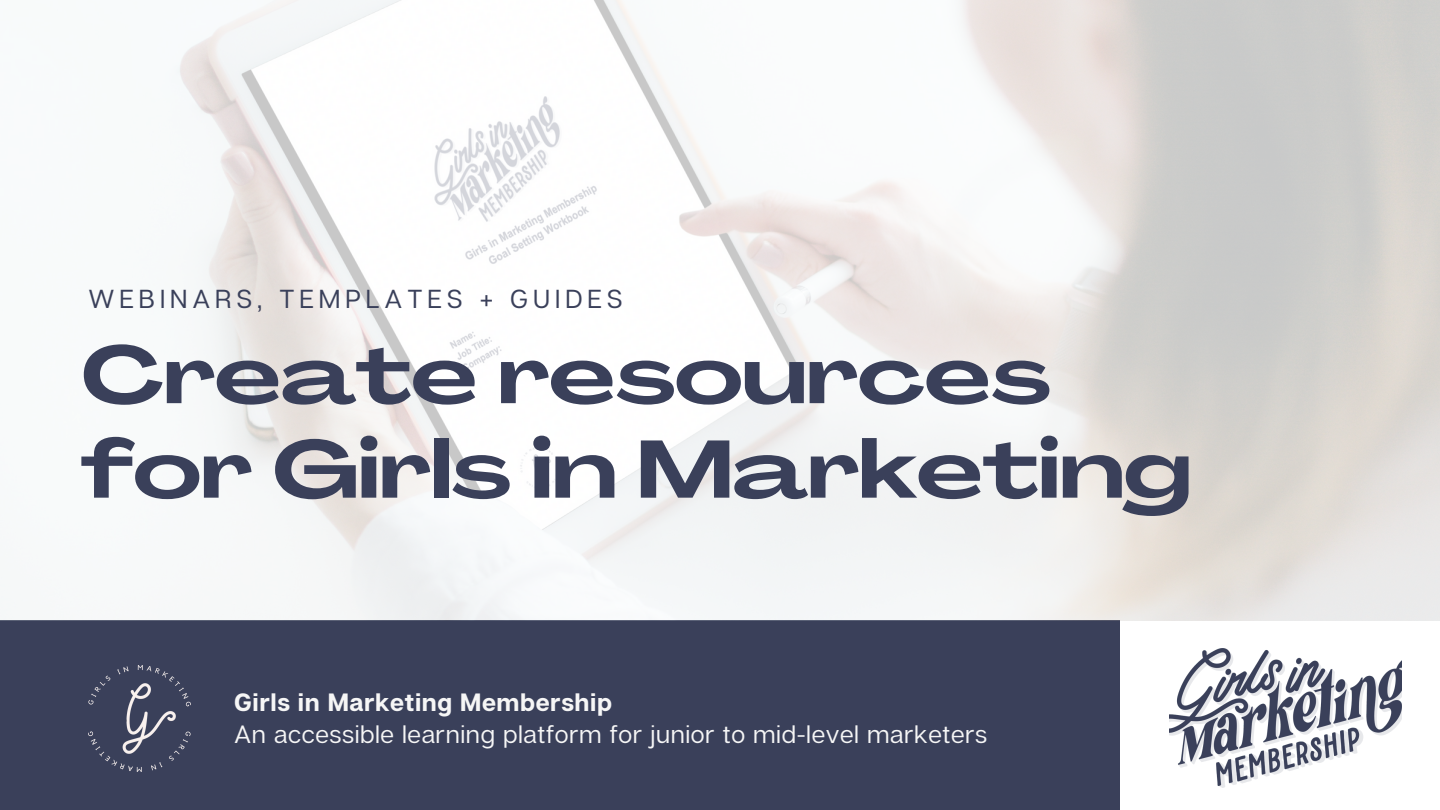
<style>
.page{position:relative;width:1440px;height:810px;background:#fff}
.page>*{position:absolute;margin:0;border:0;box-sizing:border-box;transform-origin:0 0}
.t1{font:700 80.3px/94.5px "Agrandir Grand";letter-spacing:-.01em;color:#3a405a}
.t2{font:26px "Articulat CF";letter-spacing:.19em;color:#3a405a}
.t3{font:25px "Articulat CF";letter-spacing:.025em;color:#f6f6f6}
.t4{font:700 25px "Articulat CF";letter-spacing:.025em;color:#f6f6f6}
</style>
<div class="page">
<div style="left:0;top:620px;width:1120px;height:190px;background:#3a405a"></div>
<img style="left:1169px;top:648px;width:232px;height:140px">
<img style="left:88px;top:665px;width:102px;height:107px">
<img style="left:177px;top:0;width:1263px;height:620px">
<p class="t2" style="left:88px;top:283px;width:536px">WEBINARS, TEMPLATES + GUIDES</p>
<h1 class="t1" style="left:81px;top:336px;width:1112px">Create resources for Girls in Marketing</h1>
<p class="t4" style="left:234px;top:686px;width:379px">Girls in Marketing Membership</p>
<p class="t3" style="left:234px;top:719px;width:754px">An accessible learning platform for junior to mid-level marketers</p>
</div>
